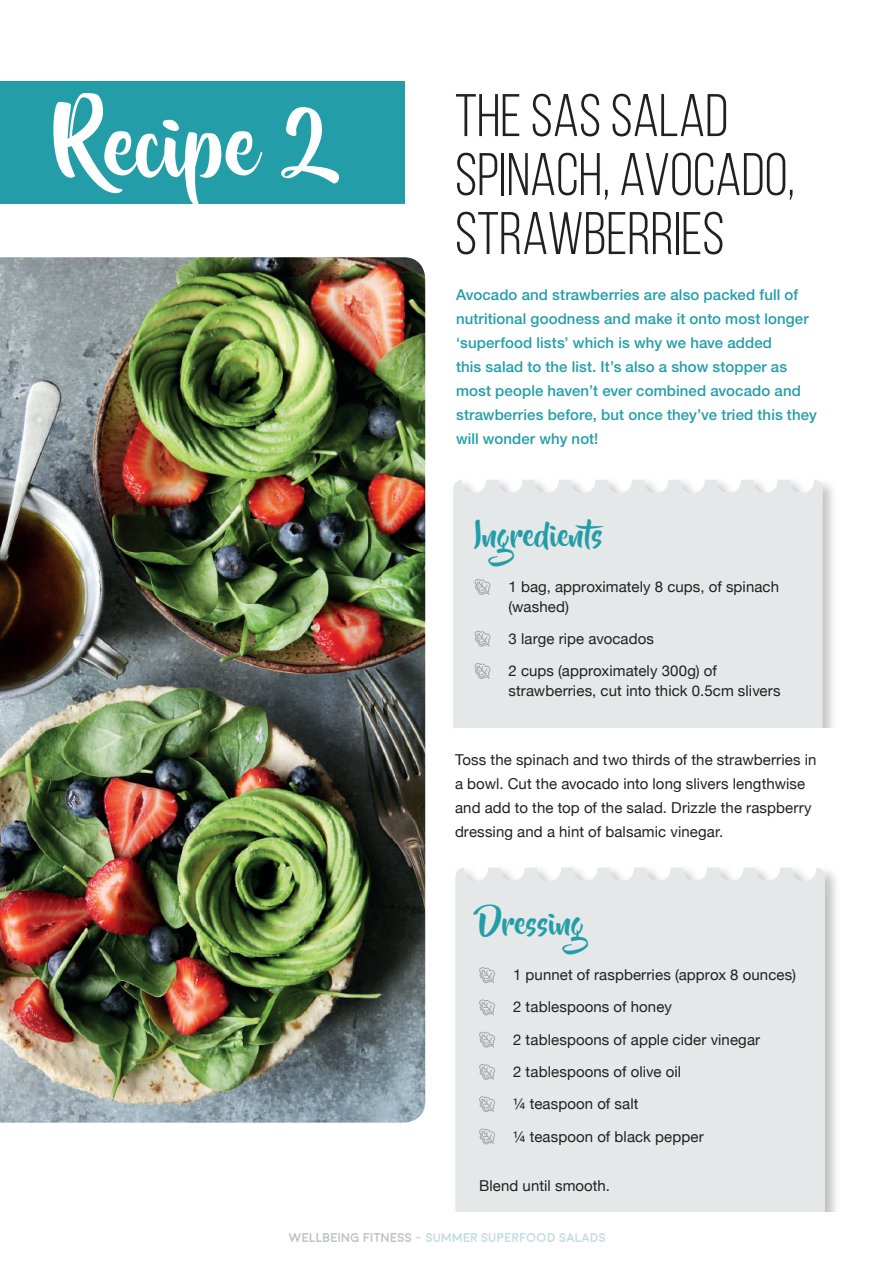
<style>
.page{position:relative;width:893px;height:1263px;background:#fff}
.page>*{position:absolute;margin:0;border:0;box-sizing:border-box;transform-origin:0 0}
.t1{font:82.5px "Beyond The Mountains";color:#fff}
.t2{font:60px/58.9px "Bebas Neue";color:#231f20}
.t3{font:30px "Beyond The Mountains";color:#239ea9}
.t4{font:15px/32.2px "Helvetica Neue";letter-spacing:.005em;color:#231f20}
.t5{font:500 15px/24px "Helvetica Neue";letter-spacing:.005em;color:#239ea9}
.t6{font:700 12.75px "Moon";color:#c4dce2}
.s1{color:#c1c2c4}
</style>
<div class="page">
<div style="left:453px;top:480px;width:370px;height:247px;background:#e5e8e8"></div>
<img style="left:0;top:257px;width:425px;height:866px">
<div style="left:0;top:81px;width:404px;height:123px;background:#239ea9"></div>
<svg style="left:474px;top:579px;width:16px;height:16px"></svg>
<svg style="left:474px;top:631px;width:16px;height:16px"></svg>
<svg style="left:474px;top:663px;width:16px;height:16px"></svg>
<div style="left:455px;top:868px;width:370px;height:344px;background:#e5e8e8"></div>
<svg style="left:479px;top:967px;width:16px;height:16px"></svg>
<svg style="left:479px;top:999px;width:16px;height:16px"></svg>
<svg style="left:479px;top:1032px;width:16px;height:16px"></svg>
<svg style="left:479px;top:1064px;width:16px;height:16px"></svg>
<svg style="left:479px;top:1096px;width:16px;height:16px"></svg>
<svg style="left:479px;top:1128px;width:16px;height:16px"></svg>
<h1 class="t1" style="left:53px;top:101px;width:288px">Recipe 2</h1>
<h2 class="t2" style="left:455px;top:86px;width:341px">THE SAS SALAD<br>SPINACH, AVOCADO,<br>STRAWBERRIES</h2>
<p class="t5" style="left:456px;top:282px;width:362px">Avocado and strawberries are also packed full of nutritional goodness and make it onto most longer ‘superfood lists’ which is why we have added<br>this salad to the list. It’s also a show stopper as most people haven’t ever combined avocado and strawberries before, but once they’ve tried this they will wonder why not!</p>
<h3 class="t3" style="left:474px;top:519px;width:139px">Ingredients</h3>
<p class="t4" style="left:508px;top:578px;width:272px;line-height:19.5px">1 bag, approximately 8 cups, of spinach (washed)</p>
<p class="t4" style="left:508px;top:623px;width:210px">3 large ripe avocados<br>2 cups (approximately 300g) of</p>
<p class="t4" style="left:508px;top:675px;width:274px">strawberries, cut into thick 0.5cm slivers</p>
<p class="t4" style="left:455px;top:748px;width:363px;line-height:24px">Toss the spinach and two thirds of the strawberries in a bowl. Cut the avocado into long slivers lengthwise and add to the top of the salad. Drizzle the raspberry dressing and a hint of balsamic vinegar.</p>
<h3 class="t3" style="left:479px;top:907px;width:107px">Dressing</h3>
<p class="t4" style="left:513px;top:959px;width:284px">1 punnet of raspberries (approx 8 ounces)<br>2 tablespoons of honey<br>2 tablespoons of apple cider vinegar<br>2 tablespoons of olive oil<br>¼ teaspoon of salt<br>¼ teaspoon of black pepper</p>
<p class="t4" style="left:479px;top:1170px;width:133px">Blend until smooth.</p>
<p class="t6" style="left:289px;top:1231px;width:319px"><span class="s1">WELLBEING FITNESS</span> - SUMMER SUPERFOOD SALADS</p>
</div>
